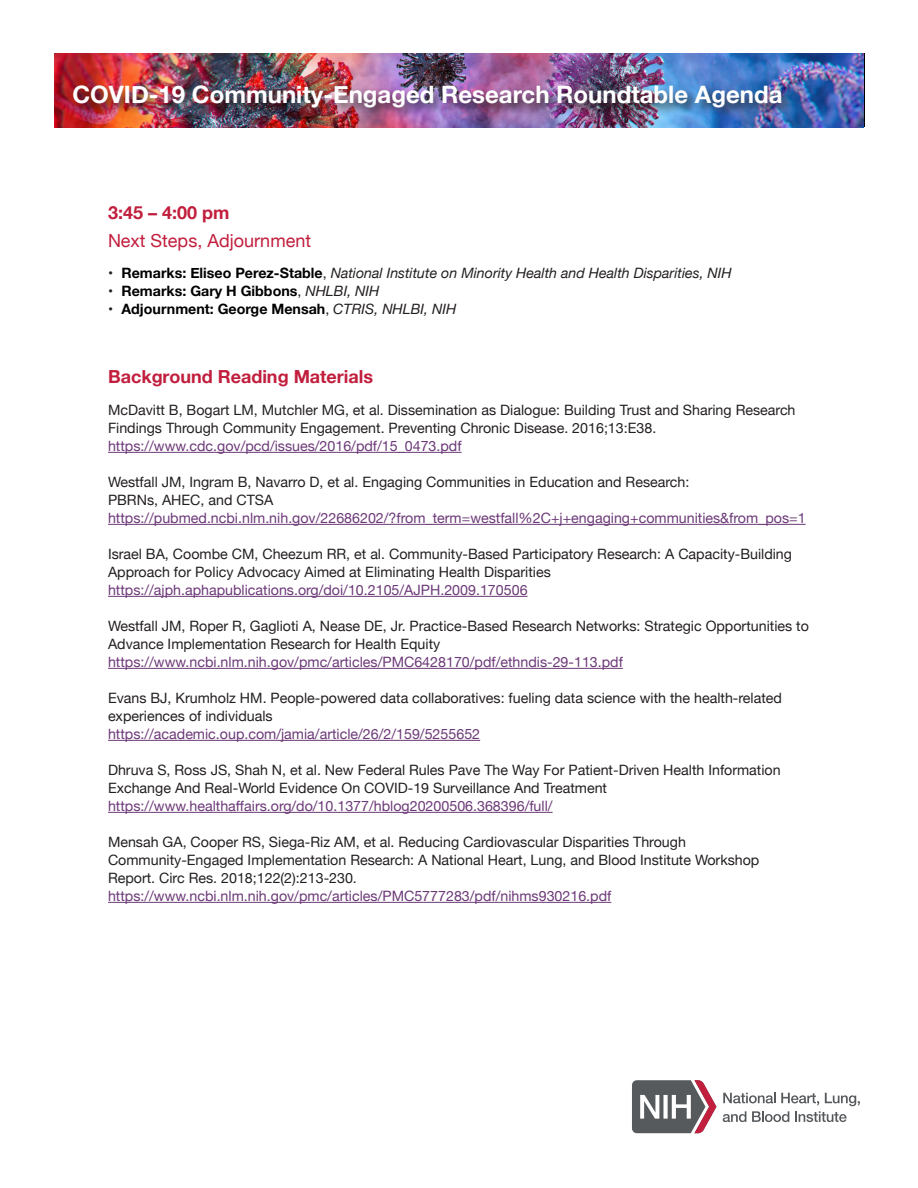
<style>
.page{position:relative;width:918px;height:1188px;background:#fff}
.page>*{position:absolute;margin:0;border:0;box-sizing:border-box;transform-origin:0 0}
.category{font:700 24px "Helvetica Neue";color:#fff}
.category_bold{font:700 18px "Helvetica Neue";color:#c11e3d}
.category_bold-2{font:18px "Helvetica Neue";color:#c11e3d}
.text{font:14.25px/18px "Helvetica Neue";color:#231f20}
.text-2{font:14.25px "Helvetica Neue";color:#6c3978}
.t1{font:italic 14.25px "Helvetica Neue";color:#231f20}
.t2{font:700 14.25px "Helvetica Neue";color:#000}
.s1{font-style:normal}
.s2{font-weight:700;font-style:normal;color:#000}
.s3{font-weight:400;color:#231f20}
.s4{font-weight:400;font-style:italic;color:#231f20}
</style>
<div class="page">
<img style="left:55px;top:54px;width:809px;height:73px">
<svg style="left:632px;top:1080px;width:84px;height:53px"></svg>
<svg style="left:723px;top:1093px;width:137px;height:29px"></svg>
<div style="left:70px;top:83px;width:724px;height:37px;background:#231f20;opacity:.75"></div>
<hr style="left:108px;top:452px;width:354px;height:1px;background:#6c3978">
<hr style="left:108px;top:524px;width:698px;height:1px;background:#6c3978">
<hr style="left:108px;top:596px;width:420px;height:1px;background:#6c3978">
<hr style="left:108px;top:668px;width:515px;height:1px;background:#6c3978">
<hr style="left:108px;top:740px;width:372px;height:1px;background:#6c3978">
<hr style="left:108px;top:812px;width:445px;height:1px;background:#6c3978">
<hr style="left:108px;top:902px;width:503px;height:1px;background:#6c3978">
<p class="category" style="left:72px;top:76px;width:712px">COVID-19 Community-Engaged Research Roundtable Agenda</p>
<p class="category_bold" style="left:108px;top:199px;width:123px">3:45 – 4:00 pm</p>
<p class="category_bold-2" style="left:108px;top:228px;width:205px">Next Steps, Adjournment</p>
<p class="t1" style="left:108px;top:263px;width:625px"><span class="s1">•</span> <span class="s2">Remarks: Eliseo Perez-Stable</span><span class="s1">,</span> National Institute on Minority Health and Health Disparities, NIH</p>
<p class="t2" style="left:108px;top:280px;width:273px"><span class="s3">•</span> Remarks: Gary H Gibbons<span class="s3">,</span> <span class="s4">NHLBI, NIH</span></p>
<p class="t2" style="left:108px;top:298px;width:350px"><span class="s3">•</span> Adjournment: George Mensah<span class="s3">,</span> <span class="s4">CTRIS, NHLBI, NIH</span></p>
<p class="category_bold" style="left:108px;top:363px;width:267px">Background Reading Materials</p>
<p class="text" style="left:108px;top:402px;width:689px">McDavitt B, Bogart LM, Mutchler MG, et al. Dissemination as Dialogue: Building Trust and Sharing Research<br>Findings Through Community Engagement. Preventing Chronic Disease. 2016;13:E38.</p>
<p class="text-2" style="left:108px;top:436px;width:355px">https://www.cdc.gov/pcd/issues/2016/pdf/15_0473.pdf</p>
<p class="text" style="left:108px;top:474px;width:583px">Westfall JM, Ingram B, Navarro D, et al. Engaging Communities in Education and Research:<br>PBRNs, AHEC, and CTSA</p>
<p class="text-2" style="left:108px;top:508px;width:699px">https://pubmed.ncbi.nlm.nih.gov/22686202/?from_term=westfall%2C+j+engaging+communities&amp;from_pos=1</p>
<p class="text" style="left:108px;top:546px;width:686px">Israel BA, Coombe CM, Cheezum RR, et al. Community-Based Participatory Research: A Capacity-Building<br>Approach for Policy Advocacy Aimed at Eliminating Health Disparities</p>
<p class="text-2" style="left:108px;top:580px;width:421px">https://ajph.aphapublications.org/doi/10.2105/AJPH.2009.170506</p>
<p class="text" style="left:108px;top:618px;width:702px">Westfall JM, Roper R, Gaglioti A, Nease DE, Jr. Practice-Based Research Networks: Strategic Opportunities to<br>Advance Implementation Research for Health Equity</p>
<p class="text-2" style="left:108px;top:652px;width:516px">https://www.ncbi.nlm.nih.gov/pmc/articles/PMC6428170/pdf/ethndis-29-113.pdf</p>
<p class="text" style="left:108px;top:690px;width:676px">Evans BJ, Krumholz HM. People-powered data collaboratives: fueling data science with the health-related experiences of individuals</p>
<p class="text-2" style="left:108px;top:724px;width:374px">https://academic.oup.com/jamia/article/26/2/159/5255652</p>
<p class="text" style="left:108px;top:762px;width:674px">Dhruva S, Ross JS, Shah N, et al. New Federal Rules Pave The Way For Patient-Driven Health Information<br>Exchange And Real-World Evidence On COVID-19 Surveillance And Treatment</p>
<p class="text-2" style="left:108px;top:796px;width:446px">https://www.healthaffairs.org/do/10.1377/hblog20200506.368396/full/</p>
<p class="text" style="left:108px;top:834px;width:653px">Mensah GA, Cooper RS, Siega-Riz AM, et al. Reducing Cardiovascular Disparities Through<br>Community-Engaged Implementation Research: A National Heart, Lung, and Blood Institute Workshop<br>Report. Circ Res. 2018;122(2):213-230.</p>
<p class="text-2" style="left:108px;top:886px;width:505px">https://www.ncbi.nlm.nih.gov/pmc/articles/PMC5777283/pdf/nihms930216.pdf</p>
</div>
